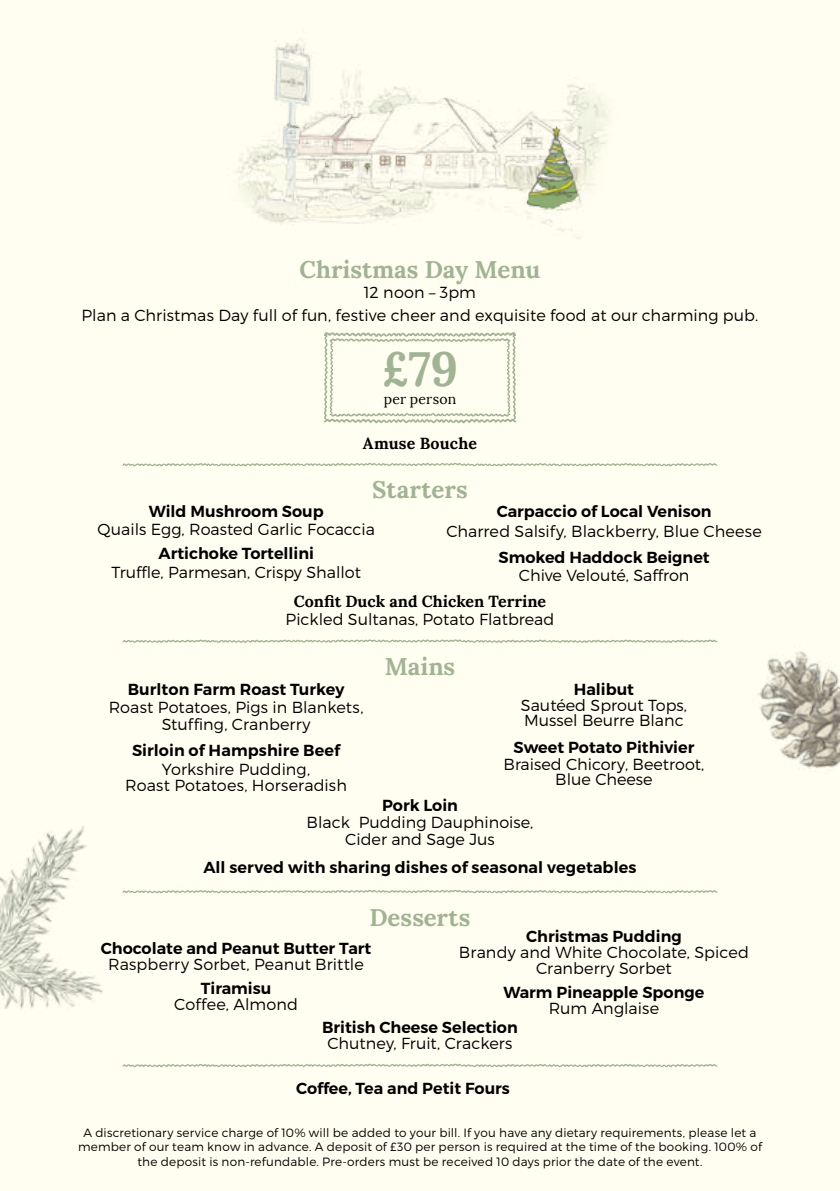
<style>
.page{position:relative;width:840px;height:1191px;background:#fff}
.page>*{position:absolute;margin:0;border:0;box-sizing:border-box;transform-origin:0 0}
.t1{font:700 48px "Lora";color:#a0b493}
.t2{font:700 24px "Lora";color:#a0b493}
.t3{font:300 16px/16.8px "Montserrat";color:#000;text-align:center}
.t4{font:600 16px "Montserrat";color:#000}
.t5{font:700 16px "Lora";color:#000}
.t6{font:14px "Lora";letter-spacing:.02em;color:#000}
.t7{font:300 12px/14.4px "Montserrat";letter-spacing:.015em;color:#000;text-align:center}
</style>
<div class="page">
<div style="left:0;top:0;width:839px;height:1191px;background:#fffef0"></div>
<img style="left:236px;top:39px;width:371px;height:199px">
<img style="left:757px;top:651px;width:82px;height:118px">
<svg style="left:324px;top:332px;width:192px;height:91px"></svg>
<svg style="left:122px;top:463px;width:595px;height:3px"></svg>
<svg style="left:122px;top:639px;width:595px;height:4px"></svg>
<svg style="left:122px;top:889px;width:595px;height:4px"></svg>
<svg style="left:122px;top:1063px;width:595px;height:4px"></svg>
<img style="left:0;top:826px;width:103px;height:183px">
<h2 class="t2" style="left:299px;top:253px;width:242px">Christmas Day Menu</h2>
<p class="t3" style="left:82px;top:280px;width:677px;line-height:23.2px">12 noon – 3pm<br>Plan a Christmas Day full of fun, festive cheer and exquisite food at our charming pub.</p>
<h1 class="t1" style="left:381px;top:338px;width:78px">£79</h1>
<p class="t6" style="left:383px;top:390px;width:74px">per person</p>
<p class="t5" style="left:363px;top:433px;width:115px">Amuse Bouche</p>
<h2 class="t2" style="left:372px;top:473px;width:97px">Starters</h2>
<p class="t4" style="left:149px;top:501px;width:176px">Wild Mushroom Soup</p>
<p class="t3" style="left:97px;top:521px;width:279px">Quails Egg, Roasted Garlic Focaccia</p>
<p class="t4" style="left:158px;top:543px;width:157px">Artichoke Tortellini</p>
<p class="t3" style="left:111px;top:563px;width:251px">Truffle, Parmesan, Crispy Shallot</p>
<p class="t4" style="left:496px;top:501px;width:216px">Carpaccio of Local Venison</p>
<p class="t3" style="left:446px;top:522px;width:316px">Charred Salsify, Blackberry, Blue Cheese</p>
<p class="t4" style="left:498px;top:547px;width:212px">Smoked Haddock Beignet</p>
<p class="t3" style="left:518px;top:567px;width:172px">Chive Velouté, Saffron</p>
<p class="t5" style="left:293px;top:591px;width:254px">Confit Duck and Chicken Terrine</p>
<p class="t3" style="left:285px;top:610px;width:270px">Pickled Sultanas, Potato Flatbread</p>
<p class="t4" style="left:128px;top:679px;width:218px">Burlton Farm Roast Turkey</p>
<p class="t3" style="left:109px;top:698px;width:256px">Roast Potatoes, Pigs in Blankets,<br>Stuffing, Cranberry</p>
<p class="t4" style="left:132px;top:740px;width:209px">Sirloin of Hampshire Beef</p>
<p class="t3" style="left:125px;top:760px;width:223px">Yorkshire Pudding,<br>Roast Potatoes, Horseradish</p>
<h2 class="t2" style="left:384px;top:651px;width:72px">Mains</h2>
<p class="t4" style="left:573px;top:679px;width:62px">Halibut</p>
<p class="t3" style="left:520px;top:697px;width:167px;line-height:15.2px;text-align:left">Sautéed Sprout Tops,<br>Mussel Beurre Blanc</p>
<p class="t4" style="left:513px;top:737px;width:182px">Sweet Potato Pithivier</p>
<p class="t3" style="left:503px;top:756px;width:202px;line-height:15.2px">Braised Chicory, Beetroot,<br>Blue Cheese</p>
<p class="t4" style="left:382px;top:795px;width:77px">Pork Loin</p>
<p class="t3" style="left:306px;top:814px;width:228px">Black Pudding Dauphinoise,<br>Cider and Sage Jus</p>
<p class="t4" style="left:203px;top:857px;width:434px">All served with sharing dishes of seasonal vegetables</p>
<h2 class="t2" style="left:369px;top:902px;width:103px">Desserts</h2>
<p class="t4" style="left:101px;top:939px;width:272px">Chocolate and Peanut Butter Tart</p>
<p class="t3" style="left:108px;top:956px;width:257px">Raspberry Sorbet, Peanut Brittle</p>
<p class="t4" style="left:201px;top:978px;width:72px">Tiramisu</p>
<p class="t3" style="left:174px;top:995px;width:125px">Coffee, Almond</p>
<p class="t4" style="left:526px;top:927px;width:157px">Christmas Pudding</p>
<p class="t3" style="left:458px;top:944px;width:291px;line-height:16px">Brandy and White Chocolate, Spiced<br>Cranberry Sorbet</p>
<p class="t4" style="left:503px;top:982px;width:202px">Warm Pineapple Sponge</p>
<p class="t3" style="left:548px;top:999px;width:112px">Rum Anglaise</p>
<p class="t4" style="left:322px;top:1017px;width:197px">British Cheese Selection</p>
<p class="t3" style="left:327px;top:1034px;width:186px">Chutney, Fruit, Crackers</p>
<p class="t4" style="left:296px;top:1078px;width:215px">Coffee, Tea and Petit Fours</p>
<p class="t7" style="left:78px;top:1125px;width:685px">A discretionary service charge of 10% will be added to your bill. If you have any dietary requirements, please let a member of our team know in advance. A deposit of £30 per person is required at the time of the booking. 100% of the deposit is non-refundable. Pre-orders must be received 10 days prior the date of the event.</p>
</div>
